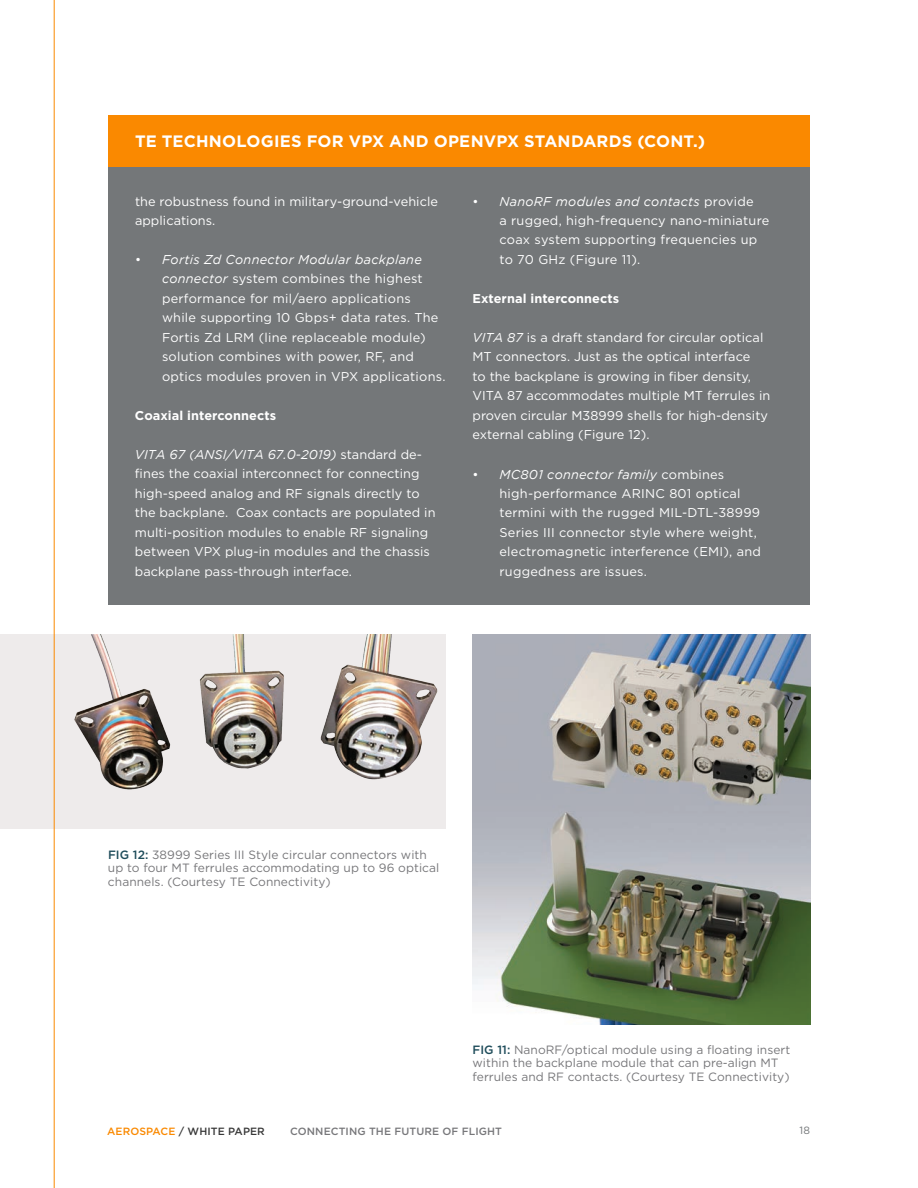
<style>
.page{position:relative;width:918px;height:1188px;background:#fff}
.page>*{position:absolute;margin:0;border:0;box-sizing:border-box;transform-origin:0 0}
.t1{font:700 16.5px "Gotham";letter-spacing:.01em;color:#fff}
.TE_Technologies_Para{font:12.75px/19.5px "Gotham";letter-spacing:.005em;color:#fff}
.TE_Technologies_Para-2{font:700 12.75px "Gotham";letter-spacing:.005em;color:#fff}
.Figure_Text{font:12px/13.5px "Gotham";letter-spacing:.005em;color:#77777a}
.t2{font:500 10.5px "Gotham";letter-spacing:.01em;color:#77777a}
.t3{font:500 10.5px "Gotham";letter-spacing:.01em;color:#383838}
.t4{font:10.5px "Gotham";color:#747779}
.s1{font-style:italic}
.s2{font-weight:500;color:#1e4c5a}
.s3{color:#fa8900}
</style>
<div class="page">
<div style="left:108px;top:118px;width:702px;height:487px;background:#747779"></div>
<div style="left:108px;top:115px;width:702px;height:51px;background:#fa8900"></div>
<div style="left:0;top:634px;width:446px;height:196px;background:#eeebeb"></div>
<img style="left:74px;top:634px;width:364px;height:156px">
<img style="left:472px;top:634px;width:338px;height:390px">
<hr style="left:54px;top:0;width:1px;height:1188px;background:#fa8900">
<h3 class="t1" style="left:135px;top:130px;width:572px">TE TECHNOLOGIES FOR VPX AND OPENVPX STANDARDS (CONT.)</h3>
<p class="TE_Technologies_Para" style="left:135px;top:191px;width:304px">the robustness found in military-ground-vehicle applications.</p>
<p class="TE_Technologies_Para" style="left:162px;top:249px;width:285px;text-indent:-27px">• <span class="s1">Fortis Zd Connector Modular backplane connector</span> system combines the highest performance for mil/aero applications while supporting 10 Gbps+ data rates. The Fortis Zd LRM (line replaceable module) solution combines with power, RF, and optics modules proven in VPX applications.</p>
<p class="TE_Technologies_Para-2" style="left:135px;top:407px;width:143px">Coaxial interconnects</p>
<p class="TE_Technologies_Para" style="left:135px;top:444px;width:302px"><span class="s1">VITA 67 (ANSI/VITA 67.0-2019)</span> standard de&shy;fines the coaxial interconnect for connecting high-speed analog and RF signals directly to the backplane. Coax contacts are populated in multi-position modules to enable RF signaling between VPX plug-in modules and the chassis backplane pass-through interface.</p>
<p class="TE_Technologies_Para" style="left:500px;top:191px;width:271px;text-indent:-27px">• <span class="s1">NanoRF modules and contacts</span> provide<br>a rugged, high-frequency nano-miniature coax system supporting frequencies up to 70 GHz (Figure 11).</p>
<p class="TE_Technologies_Para-2" style="left:472px;top:290px;width:148px">External interconnects</p>
<p class="TE_Technologies_Para" style="left:472px;top:327px;width:299px"><span class="s1">VITA 87</span> is a draft standard for circular optical MT connectors. Just as the optical interface<br>to the backplane is growing in fiber density, VITA 87 accommodates multiple MT ferrules in proven circular M38999 shells for high-density external cabling (Figure 12).</p>
<p class="TE_Technologies_Para" style="left:500px;top:464px;width:263px;text-indent:-27px">• <span class="s1">MC801 connector family</span> combines high-performance ARINC 801 optical termini with the rugged MIL-DTL-38999<br>Series III connector style where weight, electromagnetic interference (EMI), and ruggedness are issues.</p>
<p class="Figure_Text" style="left:108px;top:847px;width:333px"><span class="s2">FIG 12:</span> 38999 Series III Style circular connectors with up to four MT ferrules accommodating up to 96 optical channels. (Courtesy TE Connectivity)</p>
<p class="Figure_Text" style="left:472px;top:1042px;width:319px"><span class="s2">FIG 11:</span> NanoRF/optical module using a floating insert within the backplane module that can pre-align MT ferrules and RF contacts. (Courtesy TE Connectivity)</p>
<p class="t3" style="left:107px;top:1124px;width:159px"><span class="s3">AEROSPACE</span> / WHITE PAPER</p>
<p class="t2" style="left:290px;top:1124px;width:213px">CONNECTING THE FUTURE OF FLIGHT</p>
<p class="t4" style="left:800px;top:1124px;width:12px">18</p>
</div>
